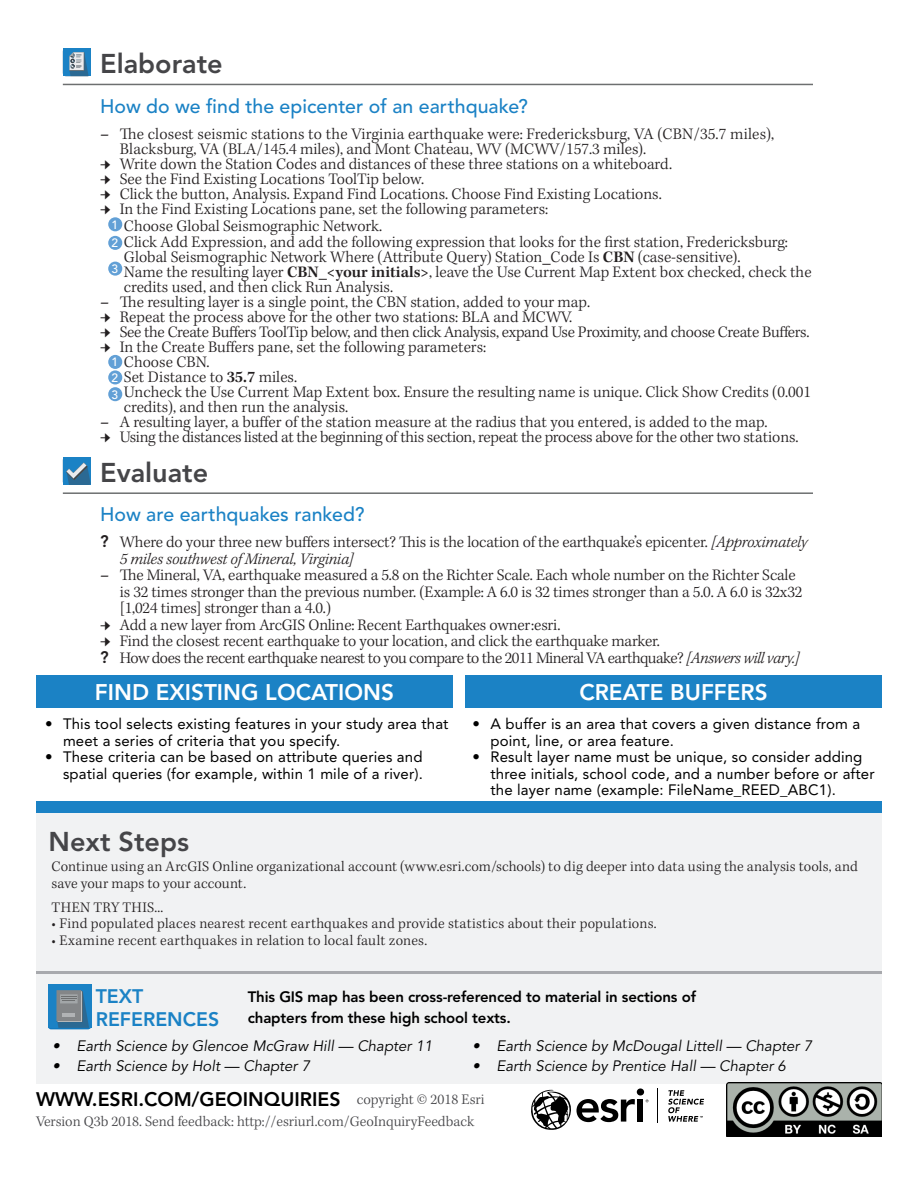
<style>
.page{position:relative;width:918px;height:1188px;background:#fff}
.page>*{position:absolute;margin:0;border:0;box-sizing:border-box;transform-origin:0 0}
.Content_Head{font:800 27px "Avenir LT Std";color:#454548}
.Next_Steps{font:800 27px "Avenir LT Std";color:#454548}
.t1{font:800 22.5px "Avenir LT Std";color:#fff}
.Content_Subhead{font:500 19.5px "Avenir LT Std";color:#1b82c5}
.t2{font:800 19.5px "Avenir LT Std";color:#000}
.t3{font:800 19.5px/23.4px "Avenir LT Std";color:#1b82c5}
.Kepler_bullet_pp{font:300 16.5px/15px "Kepler Std";letter-spacing:-.005em;color:#231f20}
.Kepler_bullet_pp-2{font:300 16.5px "Kepler Std";letter-spacing:-.03em;color:#231f20}
.t4{font:15px/16.5px "Avenir LT Std";letter-spacing:.01em;color:#000}
.Kepler_bullet_pp-3{font:300 15px/16.5px "Kepler Std";letter-spacing:.015em;color:#231f20}
.t5{font:italic 15px "Avenir LT Std";color:#000}
.Content_Head-2{font:800 15px/21px "Avenir LT Std";letter-spacing:-.01em;color:#000}
.Content_Head-3{font:300 15px "Kepler Std";color:#454548}
.Avenir_pp{font:500 12px "Avenir LT Std";color:#fff}
.s1{font-weight:600}
.s2{font-family:"Avenir LT Std";font-weight:800}
.s3{font-style:italic}
</style>
<div class="page">
<div style="left:108px;top:262px;width:14px;height:14px;background:#62a0d6;border-radius:50%"></div>
<hr style="left:63px;top:84px;width:750px;height:1px;background:#6d6f70">
<hr style="left:63px;top:492px;width:750px;height:2px;background:#6d6f70">
<div style="left:36px;top:810px;width:846px;height:274px;background:#f1f2f3"></div>
<div style="left:36px;top:801px;width:846px;height:12px;background:#1b82c5"></div>
<div style="left:638px;top:1100px;width:5px;height:22px;background:#000"></div>
<div style="left:637px;top:1088px;width:7px;height:8px;background:#000;border-radius:50%"></div>
<hr style="left:657px;top:1088px;width:1px;height:35px;background:#000">
<svg style="left:668px;top:1090px;width:36px;height:32px"></svg>
<svg style="left:531px;top:1089px;width:104px;height:41px"></svg>
<img style="left:726px;top:1082px;width:156px;height:55px">
<div style="left:465px;top:676px;width:417px;height:32px;background:#1b82c5"></div>
<div style="left:36px;top:676px;width:417px;height:32px;background:#1b82c5"></div>
<div style="left:48px;top:986px;width:43px;height:43px;background:#1079bf;border-radius:3px"></div>
<div style="left:48px;top:985px;width:43px;height:43px;background:#1b82c5"></div>
<hr style="left:81px;top:990px;width:1px;height:31px;background:#383b3d">
<div style="left:56px;top:990px;width:25px;height:31px;background:#728592"></div>
<svg style="left:56px;top:991px;width:33px;height:37px"></svg>
<hr style="left:36px;top:971px;width:846px;height:3px;background:#a8a9ad">
<div style="left:63px;top:48px;width:28px;height:28px;background:#1b82c5"></div>
<svg style="left:69px;top:52px;width:20px;height:24px"></svg>
<div style="left:63px;top:457px;width:28px;height:28px;background:#1b82c5"></div>
<svg style="left:66px;top:462px;width:25px;height:23px"></svg>
<div style="left:108px;top:217px;width:14px;height:14px;background:#62a0d6;border-radius:50%"></div>
<div style="left:108px;top:236px;width:14px;height:14px;background:#62a0d6;border-radius:50%"></div>
<div style="left:108px;top:387px;width:14px;height:14px;background:#62a0d6;border-radius:50%"></div>
<div style="left:108px;top:355px;width:14px;height:14px;background:#62a0d6;border-radius:50%"></div>
<div style="left:108px;top:370px;width:14px;height:14px;background:#62a0d6;border-radius:50%"></div>
<p class="Content_Head" style="left:100px;top:48px;width:124px">Elaborate</p>
<p class="Content_Subhead" style="left:100px;top:95px;width:429px">How do we find the epicenter of an earthquake?</p>
<p class="Kepler_bullet_pp" style="left:120px;top:127px;width:656px;text-indent:-20px"><span class="s1">–</span> The closest seismic stations to the Virginia earthquake were: Fredericksburg, VA (CBN/35.7 miles),<br>Blacksburg, VA (BLA/145.4 miles), and Mont Chateau, WV (MCWV/157.3 miles).</p>
<p class="Kepler_bullet_pp" style="left:120px;top:157px;width:554px">Write down the Station Codes and distances of these three stations on a whiteboard.</p>
<p class="Kepler_bullet_pp" style="left:120px;top:172px;width:306px">See the Find Existing Locations ToolTip below.</p>
<p class="Kepler_bullet_pp" style="left:120px;top:187px;width:544px">Click the button, Analysis. Expand Find Locations. Choose Find Existing Locations.</p>
<p class="Kepler_bullet_pp" style="left:120px;top:202px;width:430px">In the Find Existing Locations pane, set the following parameters:</p>
<p class="Kepler_bullet_pp" style="left:124px;top:219px;width:260px">Choose Global Seismographic Network.</p>
<p class="Kepler_bullet_pp" style="left:124px;top:235px;width:666px">Click Add Expression, and add the following expression that looks for the first station, Fredericksburg:<br>Global Seismographic Network Where (Attribute Query) Station_Code Is <span class="s1">CBN</span> (case-sensitive).</p>
<p class="Kepler_bullet_pp" style="left:124px;top:265px;width:689px">Name the resulting layer <span class="s1">CBN_&lt;your initials&gt;</span>, leave the Use Current Map Extent box checked, check the credits used, and then click Run Analysis.</p>
<p class="Kepler_bullet_pp" style="left:100px;top:295px;width:491px"><span class="s1">–</span> The resulting layer is a single point, the CBN station, added to your map.</p>
<p class="Kepler_bullet_pp" style="left:120px;top:310px;width:454px">Repeat the process above for the other two stations: BLA and MCWV.</p>
<p class="Kepler_bullet_pp" style="left:120px;top:325px;width:691px">See the Create Buffers ToolTip below, and then click Analysis, expand Use Proximity, and choose Create Buffers.</p>
<p class="Kepler_bullet_pp" style="left:120px;top:340px;width:368px">In the Create Buffers pane, set the following parameters:</p>
<p class="Kepler_bullet_pp" style="left:124px;top:355px;width:87px">Choose CBN.</p>
<p class="Kepler_bullet_pp" style="left:124px;top:370px;width:175px">Set Distance to <span class="s1">35.7</span> miles.</p>
<p class="Kepler_bullet_pp" style="left:124px;top:385px;width:689px">Uncheck the Use Current Map Extent box. Ensure the resulting name is unique. Click Show Credits (0.001 credits), and then run the analysis.</p>
<p class="Kepler_bullet_pp" style="left:100px;top:415px;width:669px"><span class="s1">–</span> A resulting layer, a buffer of the station measure at the radius that you entered, is added to the map.</p>
<p class="Kepler_bullet_pp" style="left:120px;top:430px;width:681px">Using the distances listed at the beginning of this section, repeat the process above for the other two stations.</p>
<p class="Avenir_pp" style="left:112px;top:218px;width:8px">1</p>
<p class="Avenir_pp" style="left:112px;top:236px;width:8px">2</p>
<p class="Avenir_pp" style="left:112px;top:262px;width:8px">3</p>
<p class="Avenir_pp" style="left:112px;top:355px;width:8px">1</p>
<p class="Avenir_pp" style="left:112px;top:371px;width:8px">2</p>
<p class="Avenir_pp" style="left:112px;top:388px;width:8px">3</p>
<p class="Content_Head" style="left:100px;top:457px;width:110px">Evaluate</p>
<p class="Content_Subhead" style="left:100px;top:503px;width:266px">How are earthquakes ranked?</p>
<p class="Kepler_bullet_pp" style="left:120px;top:534px;width:690px;line-height:16.5px;text-indent:-19px"><span class="s2">?</span> Where do your three new buffers intersect? This is the location of the earthquake’s epicenter. <span class="s3">[Approximately<br>5 miles southwest of Mineral, Virginia]</span></p>
<p class="Kepler_bullet_pp" style="left:120px;top:567px;width:684px;line-height:16.5px;text-indent:-20px"><span class="s1">–</span> The Mineral, VA, earthquake measured a 5.8 on the Richter Scale. Each whole number on the Richter Scale is 32 times stronger than the previous number. (Example: A 6.0 is 32 times stronger than a 5.0. A 6.0 is 32x32 [1,024 times] stronger than a 4.0.)</p>
<p class="Kepler_bullet_pp" style="left:120px;top:618px;width:442px">Add a new layer from ArcGIS Online: Recent Earthquakes owner:esri.</p>
<p class="Kepler_bullet_pp" style="left:120px;top:634px;width:542px">Find the closest recent earthquake to your location, and click the earthquake marker.</p>
<p class="Kepler_bullet_pp-2" style="left:100px;top:648px;width:701px"><span class="s2">?</span> How does the recent earthquake nearest to you compare to the 2011 Mineral VA earthquake? <span class="s3">[Answers will vary.]</span></p>
<p class="t1" style="left:95px;top:679px;width:301px">FIND EXISTING LOCATIONS</p>
<p class="t1" style="left:579px;top:679px;width:190px">CREATE BUFFERS</p>
<p class="t4" style="left:63px;top:716px;width:387px;text-indent:-18px">• This tool selects existing features in your study area that meet a series of criteria that you specify.</p>
<p class="t4" style="left:45px;top:749px;width:380px;text-align:right">• These criteria can be based on attribute queries and spatial queries (for example, within 1 mile of a river).</p>
<p class="t4" style="left:490px;top:716px;width:371px;text-indent:-18px">• A buffer is an area that covers a given distance from a point, line, or area feature.</p>
<p class="t4" style="left:490px;top:749px;width:386px;text-indent:-18px">• Result layer name must be unique, so consider adding three initials, school code, and a number before or after the layer name (example: FileName_REED_ABC1).</p>
<p class="Next_Steps" style="left:49px;top:825px;width:142px">Next Steps</p>
<p class="Kepler_bullet_pp-3" style="left:52px;top:859px;width:808px">Continue using an ArcGIS Online organizational account (www.esri.com/schools) to dig deeper into data using the analysis tools, and save your maps to your account.</p>
<p class="Kepler_bullet_pp-3" style="left:52px;top:899px;width:113px">THEN TRY THIS...</p>
<p class="Kepler_bullet_pp-3" style="left:52px;top:916px;width:607px">• Find populated places nearest recent earthquakes and provide statistics about their populations.</p>
<p class="Kepler_bullet_pp-3" style="left:52px;top:932px;width:377px">• Examine recent earthquakes in relation to local fault zones.</p>
<p class="t3" style="left:96px;top:984px;width:125px">TEXT<br>REFERENCES</p>
<p class="t5" style="left:52px;top:1038px;width:381px">• Earth Science by Glencoe McGraw Hill — Chapter 11</p>
<p class="t5" style="left:52px;top:1057px;width:259px">• Earth Science by Holt — Chapter 7</p>
<p class="Content_Head-2" style="left:248px;top:987px;width:450px">This GIS map has been cross-referenced to material in sections of chapters from these high school texts.</p>
<p class="t5" style="left:473px;top:1038px;width:341px">• Earth Science by McDougal Littell — Chapter 7</p>
<p class="t5" style="left:473px;top:1057px;width:315px">• Earth Science by Prentice Hall — Chapter 6</p>
<p class="t2" style="left:36px;top:1088px;width:306px">WWW.ESRI.COM/GEOINQUIRIES</p>
<p class="Content_Head-3" style="left:36px;top:1113px;width:440px">Version Q3b 2018. Send feedback: http://esriurl.com/GeoInquiryFeedback</p>
<p class="Content_Head-3" style="left:357px;top:1091px;width:129px">copyright © 2018 Esri</p>
</div>
